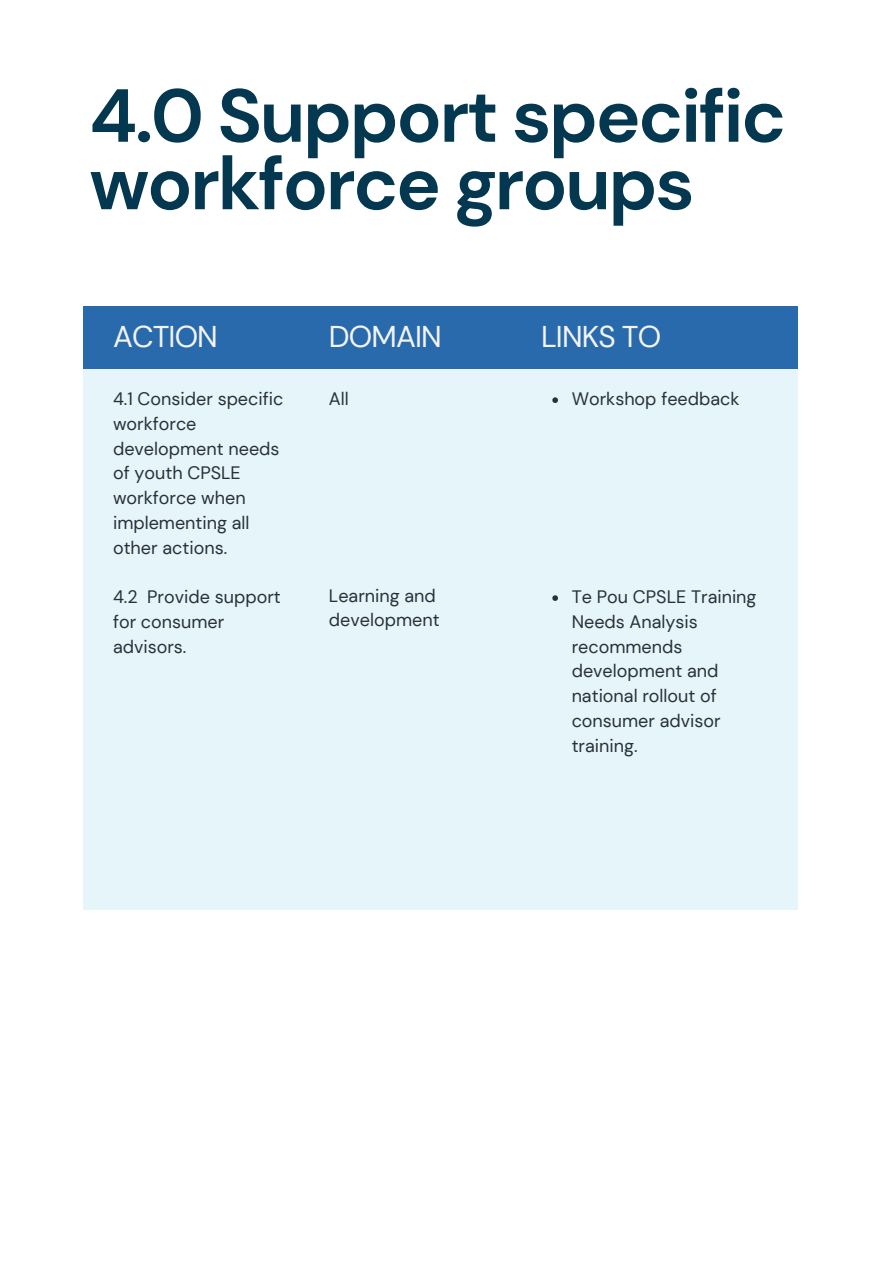
<style>
.page{position:relative;width:893px;height:1264px;background:#fff}
.page>*{position:absolute;margin:0;border:0;box-sizing:border-box;transform-origin:0 0}
.t1{font:700 75px/67.5px "DM Sans";letter-spacing:-.03em;color:#043851}
.t2{font:30px "DM Sans";letter-spacing:-.03em;color:#f4f4f4}
.t3{font:18px/24.8px "DM Sans";color:#293039}
</style>
<div class="page">
<div style="left:83px;top:306px;width:714px;height:63px;background:#296aad"></div>
<div style="left:83px;top:369px;width:714px;height:541px;background:#e5f5fa"></div>
<svg style="left:552px;top:397px;width:6px;height:6px"></svg>
<svg style="left:552px;top:595px;width:6px;height:6px"></svg>
<h1 class="t1" style="left:89px;top:82px;width:698px">4.0 Support specific workforce groups</h1>
<h2 class="t2" style="left:113px;top:317px;width:106px">ACTION</h2>
<p class="t3" style="left:113px;top:387px;width:172px">4.1 Consider specific workforce development needs of youth CPSLE workforce when implementing all other actions.</p>
<p class="t3" style="left:113px;top:584px;width:169px">4.2 Provide support for consumer advisors.</p>
<h2 class="t2" style="left:329px;top:317px;width:114px">DOMAIN</h2>
<p class="t3" style="left:329px;top:387px;width:21px">All</p>
<p class="t3" style="left:329px;top:583px;width:112px">Learning and development</p>
<h2 class="t2" style="left:541px;top:317px;width:122px">LINKS TO</h2>
<p class="t3" style="left:571px;top:387px;width:169px">Workshop feedback</p>
<p class="t3" style="left:571px;top:584px;width:186px">Te Pou CPSLE Training<br>Needs Analysis recommends development and national rollout of consumer advisor training.</p>
</div>
